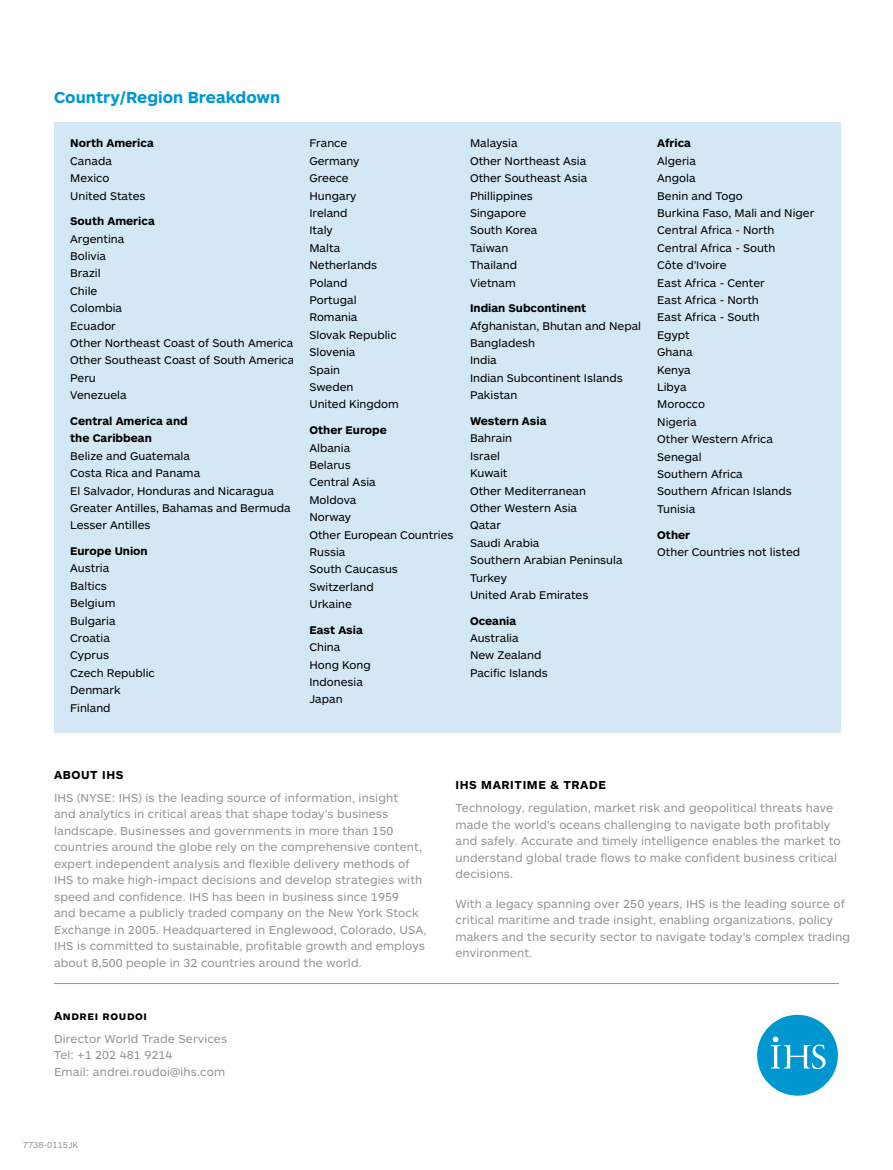
<style>
.page{position:relative;width:893px;height:1170px;background:#fff}
.page>*{position:absolute;margin:0;border:0;box-sizing:border-box;transform-origin:0 0}
.t1{font:700 16.5px "ARS Maquette Pro";color:#0097d1}
.t2{font:12px/16.5px "ARS Maquette Pro";letter-spacing:.01em;color:#939598}
.t3{font:700 12px "ARS Maquette Pro";letter-spacing:.05em;color:#000}
.t4{font:11.55px/17.4px "ARS Maquette Pro";color:#000}
.t5{font:700 11.55px/17.4px "ARS Maquette Pro";color:#000}
.t6{font:9px "ARS Maquette Pro";color:#96999b}
</style>
<div class="page">
<hr style="left:54px;top:983px;width:785px;height:1px;background:#939598">
<svg style="left:757px;top:1014px;width:81px;height:81px"></svg>
<div style="left:54px;top:122px;width:263px;height:610px;background:#d3e7f5"></div>
<div style="left:293px;top:122px;width:178px;height:610px;background:#d3e7f5"></div>
<div style="left:454px;top:122px;width:205px;height:610px;background:#d3e7f5"></div>
<div style="left:641px;top:122px;width:200px;height:610px;background:#d3e7f5"></div>
<h1 class="t1" style="left:54px;top:86px;width:228px">Country/Region Breakdown</h1>
<p class="t5" style="left:70px;top:134px;width:85px">North America</p>
<p class="t4" style="left:70px;top:151px;width:77px">Canada<br>Mexico<br>United States</p>
<p class="t5" style="left:70px;top:212px;width:86px">South America</p>
<p class="t4" style="left:70px;top:229px;width:226px">Argentina<br>Bolivia<br>Brazil<br>Chile<br>Colombia<br>Ecuador<br>Other Northeast Coast of South America<br>Other Southeast Coast of South America<br>Peru<br>Venezuela</p>
<p class="t5" style="left:70px;top:411px;width:119px">Central America and the Caribbean</p>
<p class="t4" style="left:70px;top:446px;width:222px">Belize and Guatemala<br>Costa Rica and Panama<br>El Salvador, Honduras and Nicaragua<br>Greater Antilles, Bahamas and Bermuda<br>Lesser Antilles</p>
<p class="t5" style="left:70px;top:541px;width:79px">Europe Union</p>
<p class="t4" style="left:70px;top:559px;width:86px">Austria<br>Baltics<br>Belgium<br>Bulgaria<br>Croatia<br>Cyprus<br>Czech Republic<br>Denmark<br>Finland</p>
<p class="t4" style="left:309px;top:134px;width:91px">France<br>Germany<br>Greece<br>Hungary<br>Ireland<br>Italy<br>Malta<br>Netherlands<br>Poland<br>Portugal<br>Romania<br>Slovak Republic<br>Slovenia<br>Spain<br>Sweden<br>United Kingdom</p>
<p class="t5" style="left:309px;top:421px;width:79px">Other Europe</p>
<p class="t4" style="left:309px;top:438px;width:146px">Albania<br>Belarus<br>Central Asia<br>Moldova<br>Norway<br>Other European Countries<br>Russia<br>South Caucasus<br>Switzerland<br>Urkaine</p>
<p class="t5" style="left:309px;top:620px;width:55px">East Asia</p>
<p class="t4" style="left:309px;top:638px;width:63px">China<br>Hong Kong<br>Indonesia<br>Japan</p>
<p class="t4" style="left:470px;top:134px;width:119px">Malaysia<br>Other Northeast Asia<br>Other Southeast Asia<br>Phillippines<br>Singapore<br>South Korea<br>Taiwan<br>Thailand<br>Vietnam</p>
<p class="t5" style="left:470px;top:299px;width:118px">Indian Subcontinent</p>
<p class="t4" style="left:470px;top:316px;width:173px">Afghanistan, Bhutan and Nepal<br>Bangladesh<br>India<br>Indian Subcontinent Islands<br>Pakistan</p>
<p class="t5" style="left:470px;top:411px;width:78px">Western Asia</p>
<p class="t4" style="left:470px;top:429px;width:154px">Bahrain<br>Israel<br>Kuwait<br>Other Mediterranean<br>Other Western Asia<br>Qatar<br>Saudi Arabia<br>Southern Arabian Peninsula<br>Turkey<br>United Arab Emirates</p>
<p class="t5" style="left:470px;top:611px;width:48px">Oceania</p>
<p class="t4" style="left:470px;top:628px;width:79px">Australia<br>New Zealand<br>Pacific Islands</p>
<p class="t5" style="left:657px;top:134px;width:35px">Africa</p>
<p class="t4" style="left:657px;top:151px;width:158px">Algeria<br>Angola<br>Benin and Togo<br>Burkina Faso, Mali and Niger<br>Central Africa - North<br>Central Africa - South<br>Côte d’Ivoire<br>East Africa - Center<br>East Africa - North<br>East Africa - South<br>Egypt<br>Ghana<br>Kenya<br>Libya<br>Morocco<br>Nigeria<br>Other Western Africa<br>Senegal<br>Southern Africa<br>Southern African Islands<br>Tunisia</p>
<p class="t5" style="left:657px;top:525px;width:34px">Other</p>
<p class="t4" style="left:657px;top:542px;width:145px">Other Countries not listed</p>
<p class="t3" style="left:54px;top:766px;width:71px">ABOUT IHS</p>
<p class="t2" style="left:54px;top:788px;width:374px">IHS (NYSE: IHS) is the leading source of information, insight<br>and analytics in critical areas that shape today’s business landscape. Businesses and governments in more than 150 countries around the globe rely on the comprehensive content, expert independent analysis and flexible delivery methods of IHS to make high-impact decisions and develop strategies with speed and confidence. IHS has been in business since 1959<br>and became a publicly traded company on the New York Stock Exchange in 2005. Headquartered in Englewood, Colorado, USA, IHS is committed to sustainable, profitable growth and employs about 8,500 people in 32 countries around the world.</p>
<p class="t3" style="left:54px;top:1007px;width:95px">Andrei roudoi</p>
<p class="t2" style="left:54px;top:1029px;width:175px">Director World Trade Services<br>Tel: +1 202 481 9214<br>Email: andrei.roudoi@ihs.com</p>
<p class="t6" style="left:23px;top:1138px;width:57px">7738-0115JK</p>
<p class="t3" style="left:455px;top:777px;width:152px">IHS MARITIME &amp; TRADE</p>
<p class="t2" style="left:455px;top:799px;width:387px">Technology, regulation, market risk and geopolitical threats have made the world’s oceans challenging to navigate both profitably and safely. Accurate and timely intelligence enables the market to understand global trade flows to make confident business critical decisions.</p>
<p class="t2" style="left:455px;top:894px;width:396px">With a legacy spanning over 250 years, IHS is the leading source of critical maritime and trade insight, enabling organizations, policy makers and the security sector to navigate today’s complex trading environment.</p>
</div>
